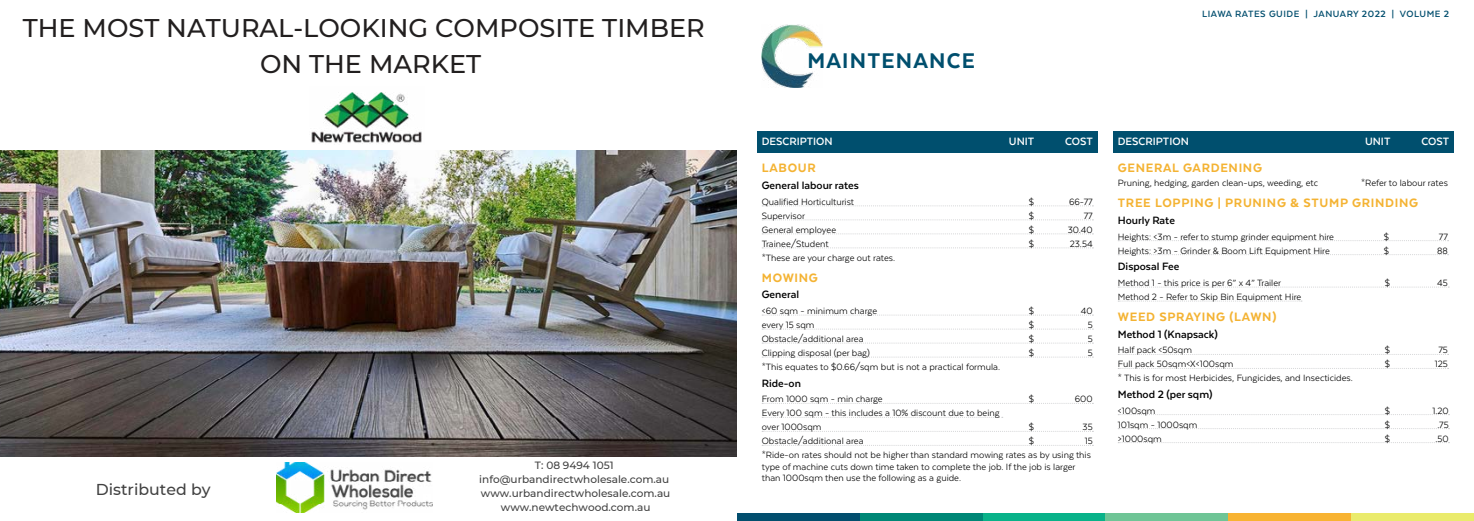
<style>
.page{position:relative;width:1474px;height:521px;background:#fff}
.page>*{position:absolute;margin:0;border:0;box-sizing:border-box;transform-origin:0 0}
.t1{font:500 25.55px/35.4px "Montserrat";color:#221f1f;text-align:center}
.t2{font:800 24.5px "Texta";letter-spacing:.05em;color:#004f6e}
.t3{font:500 15.75px "Montserrat";color:#424242}
.t4{font:800 14px "Texta";letter-spacing:.05em;color:#f4b333}
.t5{font:700 12.25px "Texta";color:#000}
.t6{font:700 12.25px "Texta";color:#fff}
.t7{font:10.5px/14px "Texta";color:#000}
.t8{font:500 10.5px/14px "Montserrat";color:#424242;text-align:center}
.t9{font:700 10.5px "Texta";letter-spacing:.05em;color:#024e6e}
</style>
<div class="page">
<img style="left:277px;top:463px;width:156px;height:50px">
<img style="left:311px;top:92px;width:111px;height:51px">
<img style="left:0;top:151px;width:736px;height:306px">
<div style="left:737px;top:513px;width:122px;height:8px;background:#024e6e"></div>
<div style="left:859px;top:513px;width:123px;height:8px;background:#008776"></div>
<div style="left:982px;top:513px;width:123px;height:8px;background:#09b289"></div>
<div style="left:1105px;top:513px;width:123px;height:8px;background:#6fc596"></div>
<div style="left:1228px;top:513px;width:123px;height:8px;background:#f8b332"></div>
<div style="left:1351px;top:513px;width:122px;height:8px;background:#eaeb6c"></div>
<img style="left:761px;top:25px;width:61px;height:63px">
<div style="left:757px;top:132px;width:340px;height:21px;background:#004f6e"></div>
<svg style="left:762px;top:206px;width:331px;height:1px"></svg>
<svg style="left:762px;top:220px;width:331px;height:1px"></svg>
<svg style="left:762px;top:234px;width:331px;height:1px"></svg>
<svg style="left:762px;top:248px;width:331px;height:1px"></svg>
<svg style="left:762px;top:315px;width:331px;height:1px"></svg>
<svg style="left:762px;top:329px;width:331px;height:1px"></svg>
<svg style="left:762px;top:343px;width:331px;height:1px"></svg>
<svg style="left:762px;top:357px;width:331px;height:1px"></svg>
<svg style="left:762px;top:403px;width:331px;height:1px"></svg>
<svg style="left:762px;top:417px;width:240px;height:1px"></svg>
<svg style="left:762px;top:431px;width:331px;height:1px"></svg>
<svg style="left:762px;top:445px;width:331px;height:1px"></svg>
<div style="left:1113px;top:132px;width:340px;height:21px;background:#004f6e"></div>
<svg style="left:1118px;top:240px;width:330px;height:1px"></svg>
<svg style="left:1118px;top:254px;width:330px;height:1px"></svg>
<svg style="left:1118px;top:287px;width:331px;height:1px"></svg>
<svg style="left:1118px;top:301px;width:183px;height:1px"></svg>
<svg style="left:1118px;top:354px;width:330px;height:1px"></svg>
<svg style="left:1118px;top:368px;width:330px;height:1px"></svg>
<svg style="left:1118px;top:414px;width:331px;height:1px"></svg>
<svg style="left:1118px;top:428px;width:331px;height:1px"></svg>
<svg style="left:1118px;top:442px;width:331px;height:1px"></svg>
<h1 class="t1" style="left:23px;top:9px;width:683px">THE MOST NATURAL-LOOKING COMPOSITE TIMBER<br>ON THE MARKET</h1>
<h3 class="t3" style="left:96px;top:478px;width:116px">Distributed by</h3>
<p class="t8" style="left:479px;top:457px;width:193px">T: 08 9494 1051 info@urbandirectwholesale.com.au www.urbandirectwholesale.com.au www.newtechwood.com.au</p>
<h2 class="t2" style="left:807px;top:48px;width:169px">MAINTENANCE</h2>
<p class="t9" style="left:1202px;top:9px;width:248px">LIAWA RATES GUIDE | JANUARY 2022 | VOLUME 2</p>
<p class="t6" style="left:761px;top:135px;width:72px">DESCRIPTION</p>
<p class="t6" style="left:1008px;top:135px;width:27px">UNIT</p>
<p class="t6" style="left:1065px;top:135px;width:29px">COST</p>
<h3 class="t4" style="left:761px;top:161px;width:55px">LABOUR</h3>
<p class="t5" style="left:761px;top:179px;width:99px">General labour rates</p>
<p class="t7" style="left:761px;top:195px;width:94px">Qualified Horticulturist</p>
<p class="t7" style="left:1028px;top:195px;width:7px">$</p>
<p class="t7" style="left:1068px;top:195px;width:25px">66-77</p>
<p class="t7" style="left:761px;top:209px;width:45px">Supervisor</p>
<p class="t7" style="left:1028px;top:209px;width:7px">$</p>
<p class="t7" style="left:1083px;top:209px;width:11px">77</p>
<p class="t7" style="left:761px;top:223px;width:76px">General employee</p>
<p class="t7" style="left:1028px;top:223px;width:7px">$</p>
<p class="t7" style="left:1067px;top:223px;width:27px">30.40</p>
<p class="t7" style="left:761px;top:237px;width:68px">Trainee/Student</p>
<p class="t7" style="left:1028px;top:237px;width:7px">$</p>
<p class="t7" style="left:1069px;top:237px;width:24px">23.54</p>
<p class="t7" style="left:761px;top:250px;width:135px">*These are your charge out rates.</p>
<h3 class="t4" style="left:761px;top:270px;width:58px">MOWING</h3>
<p class="t5" style="left:761px;top:288px;width:39px">General</p>
<p class="t7" style="left:761px;top:304px;width:117px">&lt;60 sqm - minimum charge</p>
<p class="t7" style="left:1028px;top:304px;width:7px">$</p>
<p class="t7" style="left:1080px;top:304px;width:13px">40</p>
<p class="t7" style="left:761px;top:318px;width:54px">every 15 sqm</p>
<p class="t7" style="left:1028px;top:318px;width:7px">$</p>
<p class="t7" style="left:1087px;top:318px;width:7px">5</p>
<p class="t7" style="left:761px;top:332px;width:103px">Obstacle/additional area</p>
<p class="t7" style="left:1028px;top:332px;width:7px">$</p>
<p class="t7" style="left:1087px;top:332px;width:7px">5</p>
<p class="t7" style="left:761px;top:346px;width:110px">Clipping disposal (per bag)</p>
<p class="t7" style="left:1028px;top:346px;width:7px">$</p>
<p class="t7" style="left:1087px;top:346px;width:7px">5</p>
<p class="t7" style="left:761px;top:360px;width:240px">*This equates to $0.66/sqm but is not a practical formula.</p>
<p class="t5" style="left:761px;top:376px;width:41px">Ride-on</p>
<p class="t7" style="left:761px;top:392px;width:122px">From 1000 sqm - min charge</p>
<p class="t7" style="left:1028px;top:392px;width:7px">$</p>
<p class="t7" style="left:1074px;top:392px;width:19px">600</p>
<p class="t7" style="left:761px;top:406px;width:239px">Every 100 sqm - this includes a 10% discount due to being over 1000sqm</p>
<p class="t7" style="left:1028px;top:420px;width:7px">$</p>
<p class="t7" style="left:1082px;top:420px;width:12px">35</p>
<p class="t7" style="left:761px;top:434px;width:103px">Obstacle/additional area</p>
<p class="t7" style="left:1028px;top:434px;width:7px">$</p>
<p class="t7" style="left:761px;top:434px;width:332px;text-align:right">15<br>*Ride-on rates should not be higher than standard mowing rates as by using this</p>
<p class="t7" style="left:761px;top:460px;width:315px;line-height:11.4px">type of machine cuts down time taken to complete the job. If the job is larger than 1000sqm then use the following as a guide.</p>
<p class="t6" style="left:1117px;top:135px;width:72px">DESCRIPTION</p>
<p class="t6" style="left:1364px;top:135px;width:27px">UNIT</p>
<p class="t6" style="left:1421px;top:135px;width:29px">COST</p>
<h3 class="t4" style="left:1117px;top:161px;width:146px">GENERAL GARDENING</h3>
<p class="t7" style="left:1117px;top:176px;width:202px">Pruning, hedging, garden clean-ups, weeding, etc</p>
<p class="t7" style="left:1361px;top:176px;width:88px">*Refer to labour rates</p>
<h3 class="t4" style="left:1117px;top:196px;width:302px">TREE LOPPING | PRUNING &amp; STUMP GRINDING</h3>
<p class="t5" style="left:1117px;top:214px;width:59px">Hourly Rate</p>
<p class="t7" style="left:1117px;top:229px;width:218px">Heights: &lt;3m - refer to stump grinder equipment hire</p>
<p class="t7" style="left:1383px;top:229px;width:7px">$</p>
<p class="t7" style="left:1438px;top:229px;width:11px">77</p>
<p class="t7" style="left:1117px;top:243px;width:213px">Heights: &gt;3m - Grinder &amp; Boom Lift Equipment Hire</p>
<p class="t7" style="left:1383px;top:243px;width:7px">$</p>
<p class="t7" style="left:1437px;top:243px;width:12px">88</p>
<p class="t5" style="left:1117px;top:260px;width:63px">Disposal Fee</p>
<p class="t7" style="left:1117px;top:276px;width:165px">Method 1 - this price is per 6” x 4” Trailer</p>
<p class="t7" style="left:1384px;top:276px;width:7px">$</p>
<p class="t7" style="left:1437px;top:276px;width:12px">45</p>
<p class="t7" style="left:1117px;top:290px;width:185px">Method 2 - Refer to Skip Bin Equipment Hire</p>
<h3 class="t4" style="left:1117px;top:309px;width:160px">WEED SPRAYING (LAWN)</h3>
<p class="t5" style="left:1117px;top:328px;width:101px">Method 1 (Knapsack)</p>
<p class="t7" style="left:1117px;top:343px;width:76px">Half pack &lt;50sqm</p>
<p class="t7" style="left:1384px;top:343px;width:7px">$</p>
<p class="t7" style="left:1438px;top:343px;width:11px">75</p>
<p class="t7" style="left:1117px;top:357px;width:117px">Full pack 50sqm&lt;X&lt;100sqm</p>
<p class="t7" style="left:1384px;top:357px;width:7px">$</p>
<p class="t7" style="left:1434px;top:357px;width:15px">125</p>
<p class="t7" style="left:1117px;top:371px;width:236px">* This is for most Herbicides, Fungicides, and Insecticides.</p>
<p class="t5" style="left:1117px;top:388px;width:96px">Method 2 (per sqm)</p>
<p class="t7" style="left:1117px;top:403px;width:39px">&lt;100sqm</p>
<p class="t7" style="left:1384px;top:403px;width:7px">$</p>
<p class="t7" style="left:1432px;top:403px;width:18px">1.20</p>
<p class="t7" style="left:1117px;top:417px;width:81px">101sqm - 1000sqm</p>
<p class="t7" style="left:1384px;top:417px;width:7px">$</p>
<p class="t7" style="left:1437px;top:417px;width:13px">.75</p>
<p class="t7" style="left:1117px;top:431px;width:45px">&gt;1000sqm</p>
<p class="t7" style="left:1384px;top:431px;width:7px">$</p>
<p class="t7" style="left:1435px;top:431px;width:15px">.50</p>
</div>
